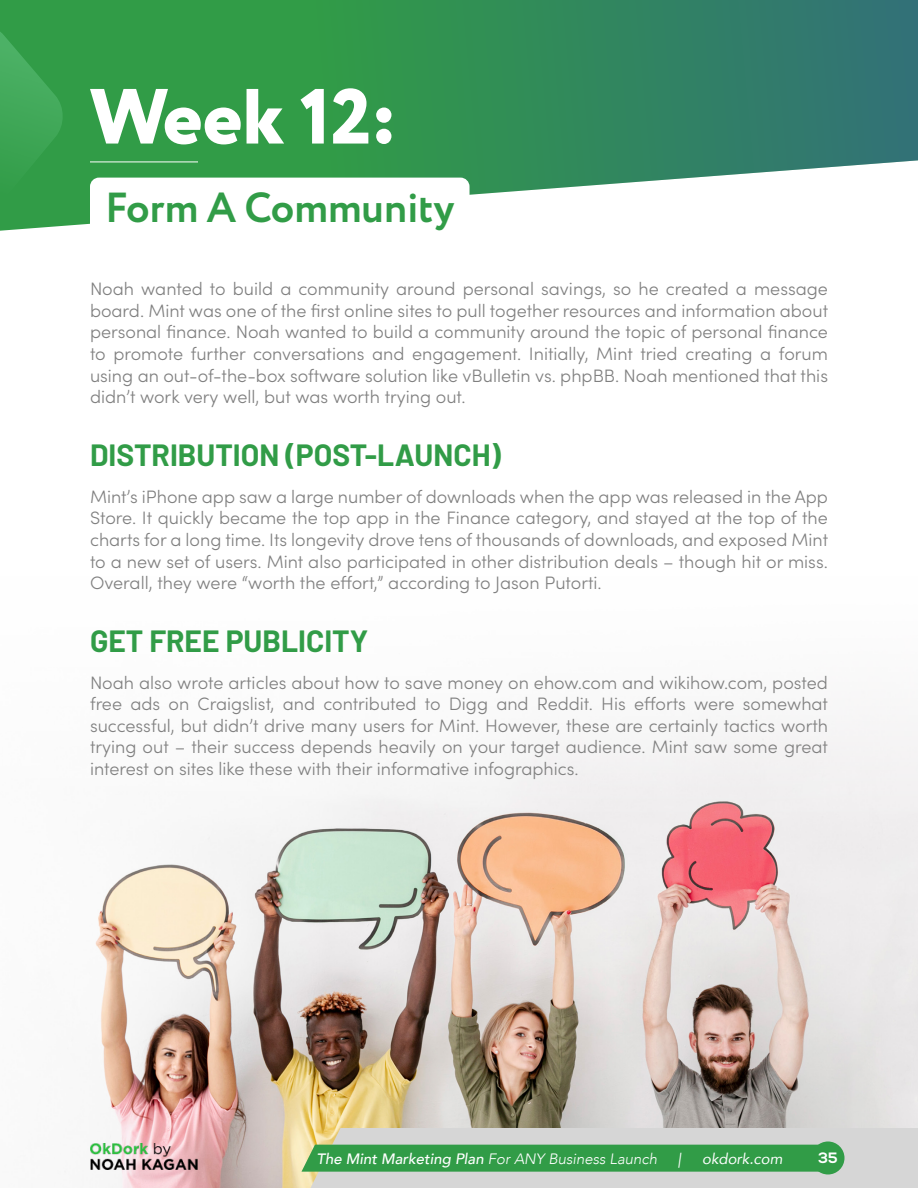
<style>
.page{position:relative;width:918px;height:1188px;background:#fff}
.page>*{position:absolute;margin:0;border:0;box-sizing:border-box;transform-origin:0 0}
.t1{font:800 78px "Circe";color:#fff}
.H1_Sub{font:700 42px "Circe";color:#319c47}
.t2{font:700 30px "Barlow";color:#319c47}
.Main_Body{font:300 18px/21.6px "Sofia Pro";color:#808080;text-align:justify}
.t3{font:italic 500 15px "Avenir";color:#fff}
.t4{font:italic 15px "Avenir";color:#fff}
.t5{font:700 15px "Nexa";color:#fff}
.s1{font-weight:300}
</style>
<div class="page">
<img style="left:64px;top:721px;width:854px;height:467px">
<svg style="left:0;top:0;width:918px;height:231px;background:#4d9c6e"></svg>
<svg style="left:0;top:24px;width:65px;height:187px;background:#38a24f"></svg>
<hr style="left:90px;top:162px;width:108px;height:1px;background:#fff">
<div style="left:90px;top:178px;width:380px;height:59px;background:#fff;border-radius:9px"></div>
<svg style="left:302px;top:1128px;width:616px;height:60px;background:#98c09e"></svg>
<div style="left:812px;top:1142px;width:32px;height:32px;background:#319c47;border-radius:50%"></div>
<img style="left:90px;top:1143px;width:108px;height:27px">
<h1 class="t1" style="left:90px;top:64px;width:308px">Week 12:</h1>
<p class="H1_Sub" style="left:105px;top:179px;width:351px">Form A Community</p>
<p class="Main_Body" style="left:90px;top:277px;width:740px">Noah wanted to build a community around personal savings, so he created a message board. Mint was one of the first online sites to pull together resources and information about personal finance. Noah wanted to build a community around the topic of personal finance to promote further conversations and engagement. Initially, Mint tried creating a forum using an out-of-the-box software solution like vBulletin vs. phpBB. Noah mentioned that this didn’t work very well, but was worth trying out.</p>
<h2 class="t2" style="left:90px;top:433px;width:412px">DISTRIBUTION (POST-LAUNCH)</h2>
<p class="Main_Body" style="left:90px;top:485px;width:740px">Mint’s iPhone app saw a large number of downloads when the app was released in the App Store. It quickly became the top app in the Finance category, and stayed at the top of the charts for a long time. Its longevity drove tens of thousands of downloads, and exposed Mint to a new set of users. Mint also participated in other distribution deals – though hit or miss.<br>Overall, they were “worth the effort,” according to Jason Putorti.</p>
<h2 class="t2" style="left:90px;top:619px;width:280px">GET FREE PUBLICITY</h2>
<p class="Main_Body" style="left:90px;top:671px;width:740px">Noah also wrote articles about how to save money on ehow.com and wikihow.com, posted free ads on Craigslist, and contributed to Digg and Reddit. His efforts were somewhat successful, but didn’t drive many users for Mint. However, these are certainly tactics worth trying out – their success depends heavily on your target audience. Mint saw some great interest on sites like these with their informative infographics.</p>
<p class="t3" style="left:316px;top:1150px;width:342px">The Mint Marketing Plan <span class="s1">For ANY Business Launch</span></p>
<p class="t4" style="left:678px;top:1149px;width:5px">|</p>
<p class="t4" style="left:702px;top:1149px;width:82px">okdork.com</p>
<p class="t5" style="left:818px;top:1149px;width:21px">35</p>
</div>
